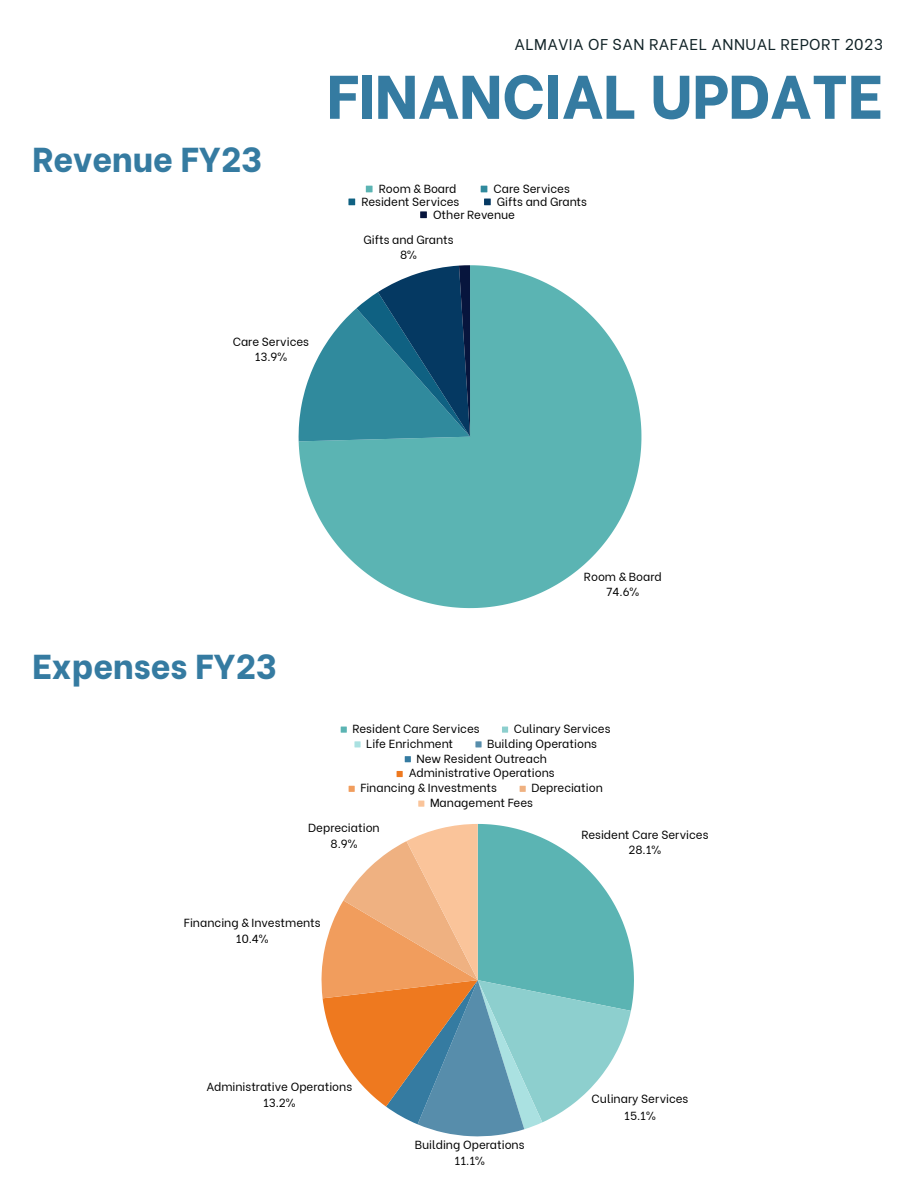
<style>
.page{position:relative;width:918px;height:1188px;background:#fff}
.page>*{position:absolute;margin:0;border:0;box-sizing:border-box;transform-origin:0 0}
.t1{font:800 61.5px "Be Vietnam";color:#357ba1}
.t2{font:800 34.5px "Be Vietnam";color:#357ba1}
.t3{font:15.6px "Be Vietnam";letter-spacing:.03em;color:#102226}
.t4{font:11.7px/15px "Be Vietnam";color:#000;text-align:center}
</style>
<div class="page">
<svg style="left:366px;top:186px;width:7px;height:6px"></svg>
<svg style="left:481px;top:186px;width:6px;height:6px"></svg>
<svg style="left:348px;top:199px;width:7px;height:6px"></svg>
<svg style="left:484px;top:199px;width:7px;height:6px"></svg>
<svg style="left:420px;top:211px;width:7px;height:7px"></svg>
<svg style="left:299px;top:265px;width:342px;height:343px;fill:#5bb4b3"></svg>
<svg style="left:299px;top:265px;width:171px;height:176px"></svg>
<svg style="left:341px;top:727px;width:6px;height:6px"></svg>
<svg style="left:502px;top:727px;width:6px;height:6px"></svg>
<svg style="left:354px;top:741px;width:7px;height:6px"></svg>
<svg style="left:475px;top:741px;width:7px;height:6px"></svg>
<svg style="left:405px;top:756px;width:6px;height:6px"></svg>
<svg style="left:397px;top:771px;width:6px;height:6px"></svg>
<svg style="left:349px;top:786px;width:6px;height:6px"></svg>
<svg style="left:520px;top:786px;width:6px;height:6px"></svg>
<svg style="left:418px;top:801px;width:6px;height:6px"></svg>
<svg style="left:321px;top:824px;width:313px;height:313px"></svg>
<h2 class="t2" style="left:32px;top:131px;width:231px">Revenue FY23</h2>
<p class="t3" style="left:514px;top:31px;width:370px">ALMAVIA OF SAN RAFAEL ANNUAL REPORT 2023</p>
<h1 class="t1" style="left:327px;top:45px;width:558px">FINANCIAL UPDATE</h1>
<p class="t4" style="left:379px;top:180px;width:79px">Room &amp; Board</p>
<p class="t4" style="left:494px;top:180px;width:78px">Care Services</p>
<p class="t4" style="left:361px;top:193px;width:100px">Resident Services</p>
<p class="t4" style="left:433px;top:194px;width:155px;line-height:12.9px;text-align:left;text-indent:64px">Gifts and Grants<br>Other Revenue</p>
<p class="t4" style="left:363px;top:231px;width:92px">Gifts and Grants<br>8%</p>
<p class="t4" style="left:233px;top:333px;width:78px">Care Services<br>13.9%</p>
<h2 class="t2" style="left:32px;top:638px;width:246px">Expenses FY23</h2>
<p class="t4" style="left:584px;top:568px;width:79px">Room &amp; Board<br>74.6%</p>
<p class="t4" style="left:352px;top:720px;width:129px">Resident Care Services</p>
<p class="t4" style="left:514px;top:720px;width:98px">Culinary Services</p>
<p class="t4" style="left:366px;top:735px;width:89px">Life Enrichment</p>
<p class="t4" style="left:487px;top:735px;width:111px">Building Operations</p>
<p class="t4" style="left:416px;top:750px;width:132px">New Resident Outreach</p>
<p class="t4" style="left:409px;top:764px;width:147px">Administrative Operations</p>
<p class="t4" style="left:360px;top:779px;width:138px">Financing &amp; Investments</p>
<p class="t4" style="left:430px;top:779px;width:174px;text-align:left;text-indent:101px">Depreciation<br>Management Fees</p>
<p class="t4" style="left:581px;top:825px;width:129px">Resident Care Services<br>28.1%</p>
<p class="t4" style="left:308px;top:819px;width:73px;line-height:15.9px">Depreciation<br>8.9%</p>
<p class="t4" style="left:184px;top:913px;width:138px;line-height:15.9px">Financing &amp; Investments<br>10.4%</p>
<p class="t4" style="left:206px;top:1077px;width:147px;line-height:16.2px">Administrative Operations<br>13.2%</p>
<p class="t4" style="left:415px;top:1135px;width:111px;line-height:16.2px">Building Operations<br>11.1%</p>
<p class="t4" style="left:592px;top:1090px;width:98px;line-height:16.2px">Culinary Services<br>15.1%</p>
</div>
